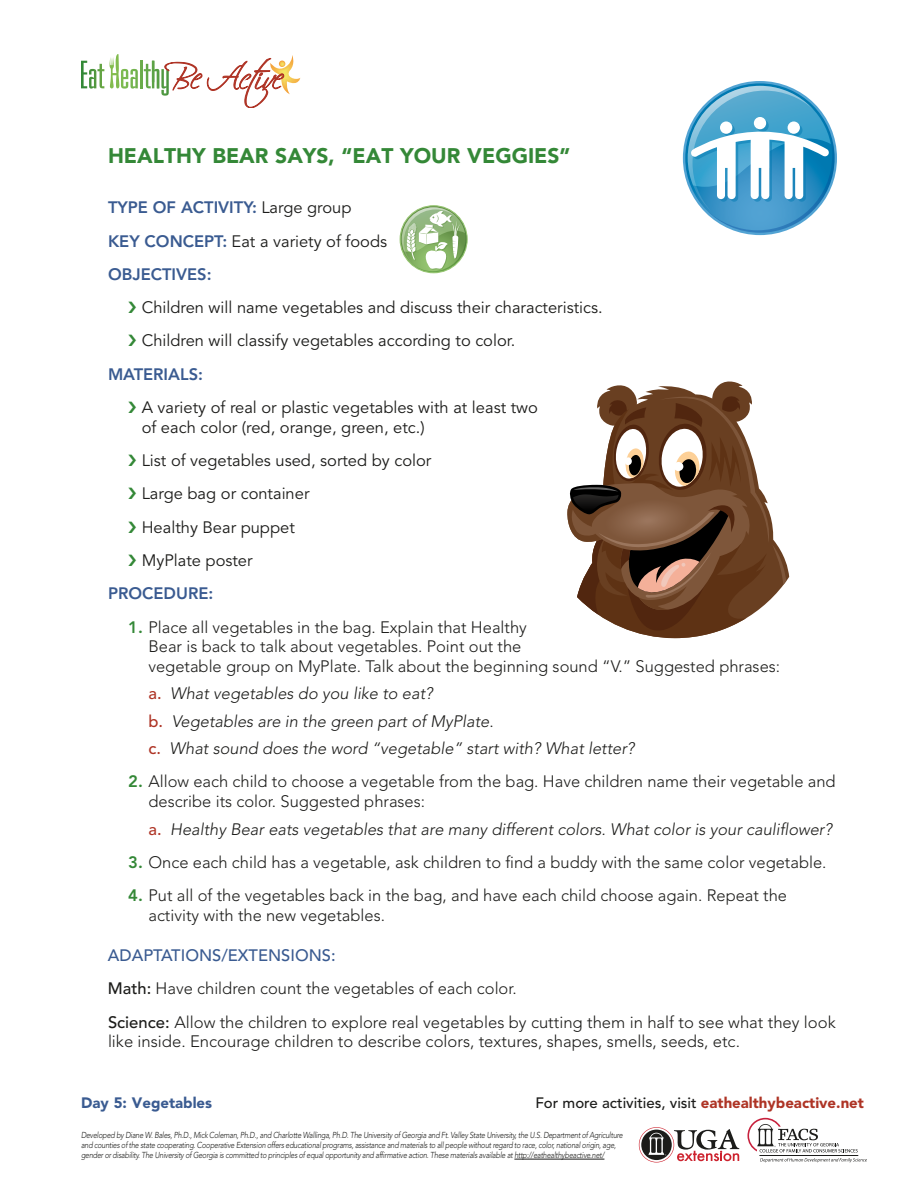
<style>
.page{position:relative;width:918px;height:1188px;background:#fff}
.page>*{position:absolute;margin:0;border:0;box-sizing:border-box;transform-origin:0 0}
.t1{font:900 21px "Avenir";color:#348837}
.t2{font:300 16.5px/19.8px "Avenir";color:#1c1c1a}
.t3{font:16.5px/33.3px "Avenir";color:#1c1c1a}
.t4{font:italic 300 16.5px/27.3px "Avenir";color:#1c1c1a}
.t5{font:800 16.5px/33.3px "Avenir";color:#3a5b91}
.t6{font:500 15px "Avenir";color:#1c1c1a}
.t7{font:900 15px "Avenir";color:#3a5b91}
.t8{font:italic 300 8.7px/10.4px "Avenir";letter-spacing:-.03em;color:#1c1c1a;scale:.84 1}
.s1{font-weight:400;color:#1c1c1a}
.s2{font-weight:800;color:#348837}
.s3{font-weight:500;font-style:normal;color:#ae3425}
.s4{font-style:normal}
.s5{font-weight:500;color:#3a5b91}
.s6{font-weight:500}
.s7{font-weight:900;color:#ae3425}
</style>
<div class="page">
<hr style="left:514px;top:1159px;width:90px;height:1px;background:#1c1c1a">
<svg style="left:747px;top:1118px;width:111px;height:34px"></svg>
<hr style="left:760px;top:1155px;width:98px;height:1px;background:#1c1c1a">
<svg style="left:760px;top:1158px;width:107px;height:5px"></svg>
<svg style="left:639px;top:1127px;width:100px;height:36px"></svg>
<hr style="left:140px;top:61px;width:3px;height:27px;background:#6aac4b">
<svg style="left:81px;top:54px;width:57px;height:35px"></svg>
<svg style="left:144px;top:55px;width:156px;height:53px"></svg>
<svg style="left:567px;top:381px;width:219px;height:257px"></svg>
<svg style="left:683px;top:81px;width:154px;height:154px"></svg>
<div style="left:754px;top:117px;width:12px;height:12px;background:#fff;border-radius:50%"></div>
<div style="left:720px;top:121px;width:12px;height:13px;background:#fff;border-radius:50%"></div>
<div style="left:788px;top:121px;width:12px;height:13px;background:#fff;border-radius:50%"></div>
<svg style="left:400px;top:205px;width:68px;height:68px"></svg>
<p class="t1" style="left:108px;top:143px;width:464px">HEALTHY BEAR SAYS, “EAT YOUR VEGGIES”</p>
<p class="t5" style="left:108px;top:191px;width:281px">TYPE OF ACTIVITY: <span class="s1">Large group<br></span>KEY CONCEPT: <span class="s1">Eat a variety of foods<br></span>OBJECTIVES:</p>
<p class="t3" style="left:142px;top:291px;width:463px">Children will name vegetables and discuss their characteristics.<br>Children will classify vegetables according to color.</p>
<p class="t5" style="left:108px;top:357px;width:97px">MATERIALS:</p>
<p class="t3" style="left:142px;top:398px;width:398px;line-height:19.8px">A variety of real or plastic vegetables with at least two of each color (red, orange, green, etc.)</p>
<p class="t3" style="left:142px;top:444px;width:291px">List of vegetables used, sorted by color<br>Large bag or container<br>Healthy Bear puppet<br>MyPlate poster</p>
<p class="t5" style="left:108px;top:577px;width:107px">PROCEDURE:</p>
<p class="t2" style="left:148px;top:617px;width:633px;text-indent:-20px"><span class="s2">1.</span> Place all vegetables in the bag. Explain that Healthy<br>Bear is back to talk about vegetables. Point out the<br>vegetable group on MyPlate. Talk about the beginning sound “V.” Suggested phrases:</p>
<p class="t4" style="left:148px;top:680px;width:488px"><span class="s3">a.</span> What vegetables do you like to eat?<br><span class="s3">b.</span> Vegetables are in the green part of MyPlate<span class="s4">.<br></span><span class="s3">c.</span> What sound does the word “vegetable” start with? What letter?</p>
<p class="t2" style="left:148px;top:772px;width:689px;text-indent:-20px"><span class="s2">2.</span> Allow each child to choose a vegetable from the bag. Have children name their vegetable and describe its color. Suggested phrases:</p>
<p class="t4" style="left:148px;top:815px;width:685px"><span class="s3">a.</span> Healthy Bear eats vegetables that are many different colors. What color is your cauliflower?</p>
<p class="t2" style="left:128px;top:852px;width:700px"><span class="s2">3.</span> Once each child has a vegetable, ask children to find a buddy with the same color vegetable.</p>
<p class="t2" style="left:148px;top:885px;width:640px;text-indent:-20px"><span class="s2">4.</span> Put all of the vegetables back in the bag, and have each child choose again. Repeat the activity with the new vegetables.</p>
<p class="t2" style="left:108px;top:939px;width:729px;line-height:33.3px"><span class="s5">ADAPTATIONS/EXTENSIONS:<br></span><span class="s6">Math:</span> Have children count the vegetables of each color.<br><span class="s6">Science:</span> Allow the children to explore real vegetables by cutting them in half to see what they look</p>
<p class="t2" style="left:108px;top:1032px;width:634px">like inside. Encourage children to describe colors, textures, shapes, smells, seeds, etc.</p>
<p class="t7" style="left:81px;top:1093px;width:133px">Day 5: Vegetables</p>
<p class="t6" style="left:535px;top:1094px;width:330px">For more activities, visit <span class="s7">eathealthybeactive.net</span></p>
<p class="t8" style="left:81px;top:1129px;width:647px">Developed by Diane W. Bales, Ph.D., Mick Coleman, Ph.D., and Charlotte Wallinga, Ph.D. The University of Georgia and Ft. Valley State University, the U.S. Department of Agriculture and counties of the state cooperating. Cooperative Extension offers educational programs, assistance and materials to all people without regard to race, color, national origin, age, gender or disability. The University of Georgia is committed to principles of equal opportunity and affirmative action. These materials available at http://eathealthybeactive.net/</p>
</div>
